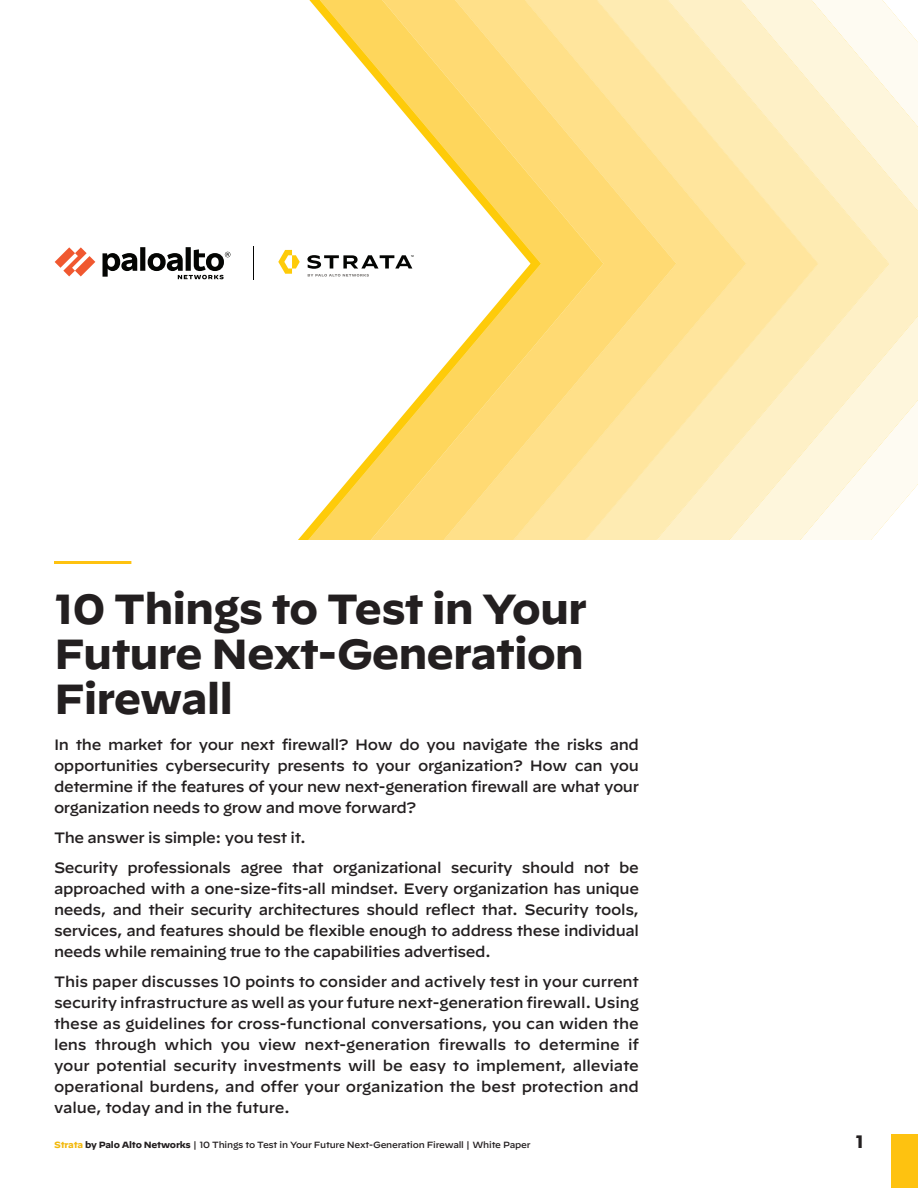
<style>
.page{position:relative;width:918px;height:1188px;background:#fff}
.page>*{position:absolute;margin:0;border:0;box-sizing:border-box;transform-origin:0 0}
.title-page-title{font:700 42px/45px "Decimal";letter-spacing:-.025em;color:#231f20;text-align:justify}
.t1{font:700 18px "Decimal";color:#231f20}
.title-page-intro-tex{font:500 15px/21px "Decimal";letter-spacing:-.025em;color:#231f20;text-align:justify}
.t2{font:500 9px "Decimal";letter-spacing:-.025em;color:#231f20}
.s1{font-weight:700;color:#f2b90f}
.s2{font-weight:700}
</style>
<div class="page">
<div style="left:891px;top:1134px;width:27px;height:54px;background:#fec210"></div>
<svg style="left:55px;top:255px;width:6px;height:13px"></svg>
<svg style="left:889px;top:8px;width:29px;height:511px"></svg>
<svg style="left:818px;top:0;width:71px;height:540px"></svg>
<svg style="left:746px;top:0;width:72px;height:540px;background:#feedbc"></svg>
<svg style="left:676px;top:0;width:70px;height:540px;background:#fee8a9"></svg>
<svg style="left:603px;top:0;width:73px;height:540px;background:#fee394"></svg>
<svg style="left:541px;top:0;width:62px;height:540px;background:#fedd80"></svg>
<svg style="left:61px;top:0;width:480px;height:540px"></svg>
<hr style="left:54px;top:561px;width:77px;height:3px;background:#fec210">
<p class="title-page-title" style="left:54px;top:587px;width:534px">10 Things to Test in Your Future Next-Generation Firewall</p>
<p class="title-page-intro-tex" style="left:54px;top:732px;width:587px">In the market for your next firewall? How do you navigate the risks and opportunities cybersecurity presents to your organization? How can you determine if the features of your new next-generation firewall are what your organization needs to grow and move forward?</p>
<p class="title-page-intro-tex" style="left:54px;top:825px;width:254px">The answer is simple: you test it.</p>
<p class="title-page-intro-tex" style="left:54px;top:855px;width:587px">Security professionals agree that organizational security should not be approached with a one-size-fits-all mindset. Every organization has unique needs, and their security architectures should reflect that. Security tools, services, and features should be flexible enough to address these individual needs while remaining true to the capabilities advertised.</p>
<p class="title-page-intro-tex" style="left:54px;top:969px;width:587px">This paper discusses 10 points to consider and actively test in your current security infrastructure as well as your future next-generation firewall. Using these as guidelines for cross-functional conversations, you can widen the lens through which you view next-generation firewalls to determine if your potential security investments will be easy to implement, alleviate operational burdens, and offer your organization the best protection and value, today and in the future.</p>
<p class="t2" style="left:54px;top:1137px;width:478px"><span class="s1">Strata</span> <span class="s2">by Palo Alto Networks</span> | 10 Things to Test in Your Future Next-Generation Firewall | White Paper</p>
<p class="t1" style="left:856px;top:1132px;width:10px">1</p>
</div>
